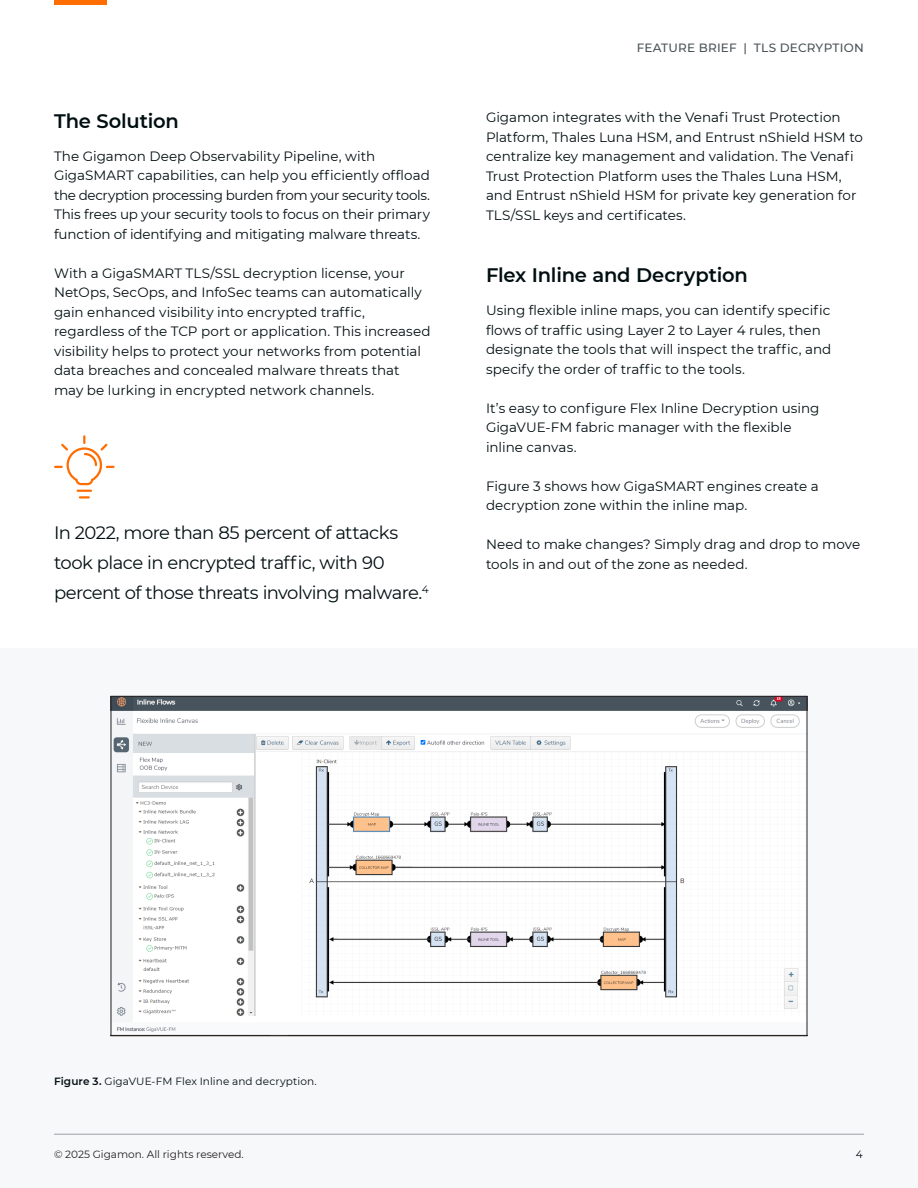
<style>
.page{position:relative;width:918px;height:1188px;background:#fff}
.page>*{position:absolute;margin:0;border:0;box-sizing:border-box;transform-origin:0 0}
.t1{font:600 19.5px "Montserrat";letter-spacing:-.01em;color:#010e11}
.t2{font:18px/30px "Montserrat";letter-spacing:-.035em;color:#010e11}
.t3{font:13.5px/19.5px "Montserrat";color:#010e11}
.t4{font:500 12px "Montserrat";letter-spacing:.02em;color:#4a5457}
.t5{font:10.5px "Montserrat";letter-spacing:.01em;color:#010e11}
.t6{font:10.5px "Montserrat";color:#231f20}
.s1{font-weight:600}
</style>
<div class="page">
<div style="left:0;top:648px;width:918px;height:540px;background:#f7f8fa"></div>
<hr style="left:54px;top:1134px;width:810px;height:1px;background:#9da2a7">
<hr style="left:54px;top:0;width:53px;height:4px;background:#ff6c00">
<img style="left:113px;top:698px;width:692px;height:334px">
<svg style="left:54px;top:435px;width:61px;height:64px"></svg>
<h1 class="t1" style="left:54px;top:107px;width:126px">The Solution</h1>
<p class="t3" style="left:54px;top:146px;width:378px">The Gigamon Deep Observability Pipeline, with GigaSMART capabilities, can help you efficiently offload the decryption processing burden from your security tools.<br>This frees up your security tools to focus on their primary function of identifying and mitigating malware threats.</p>
<p class="t3" style="left:54px;top:263px;width:378px">With a GigaSMART TLS/SSL decryption license, your NetOps, SecOps, and InfoSec teams can automatically gain enhanced visibility into encrypted traffic, regardless of the TCP port or application. This increased visibility helps to protect your networks from potential data breaches and concealed malware threats that may be lurking in encrypted network channels.</p>
<h2 class="t2" style="left:54px;top:517px;width:376px">In 2022, more than 85 percent of attacks took place in encrypted traffic, with 90 percent of those threats involving malware.<sup>4</sup></h2>
<p class="t4" style="left:637px;top:39px;width:229px">FEATURE BRIEF | TLS DECRYPTION</p>
<p class="t3" style="left:486px;top:107px;width:379px">Gigamon integrates with the Venafi Trust Protection Platform, Thales Luna HSM, and Entrust nShield HSM to centralize key management and validation. The Venafi Trust Protection Platform uses the Thales Luna HSM, and Entrust nShield HSM for private key generation for TLS/SSL keys and certificates.</p>
<h1 class="t1" style="left:486px;top:261px;width:263px">Flex Inline and Decryption</h1>
<p class="t3" style="left:486px;top:300px;width:347px">Using flexible inline maps, you can identify specific flows of traffic using Layer 2 to Layer 4 rules, then designate the tools that will inspect the traffic, and specify the order of traffic to the tools.</p>
<p class="t3" style="left:486px;top:398px;width:335px">It’s easy to configure Flex Inline Decryption using<br>GigaVUE-FM fabric manager with the flexible inline canvas.</p>
<p class="t3" style="left:486px;top:475px;width:334px">Figure 3 shows how GigaSMART engines create a decryption zone within the inline map.</p>
<p class="t3" style="left:486px;top:534px;width:376px">Need to make changes? Simply drag and drop to move tools in and out of the zone as needed.</p>
<p class="t5" style="left:54px;top:1074px;width:264px"><span class="s1">Figure 3.</span> GigaVUE-FM Flex Inline and decryption.</p>
<p class="t6" style="left:54px;top:1147px;width:191px">© 2025 Gigamon. All rights reserved.</p>
<p class="t5" style="left:856px;top:1147px;width:8px">4</p>
</div>
